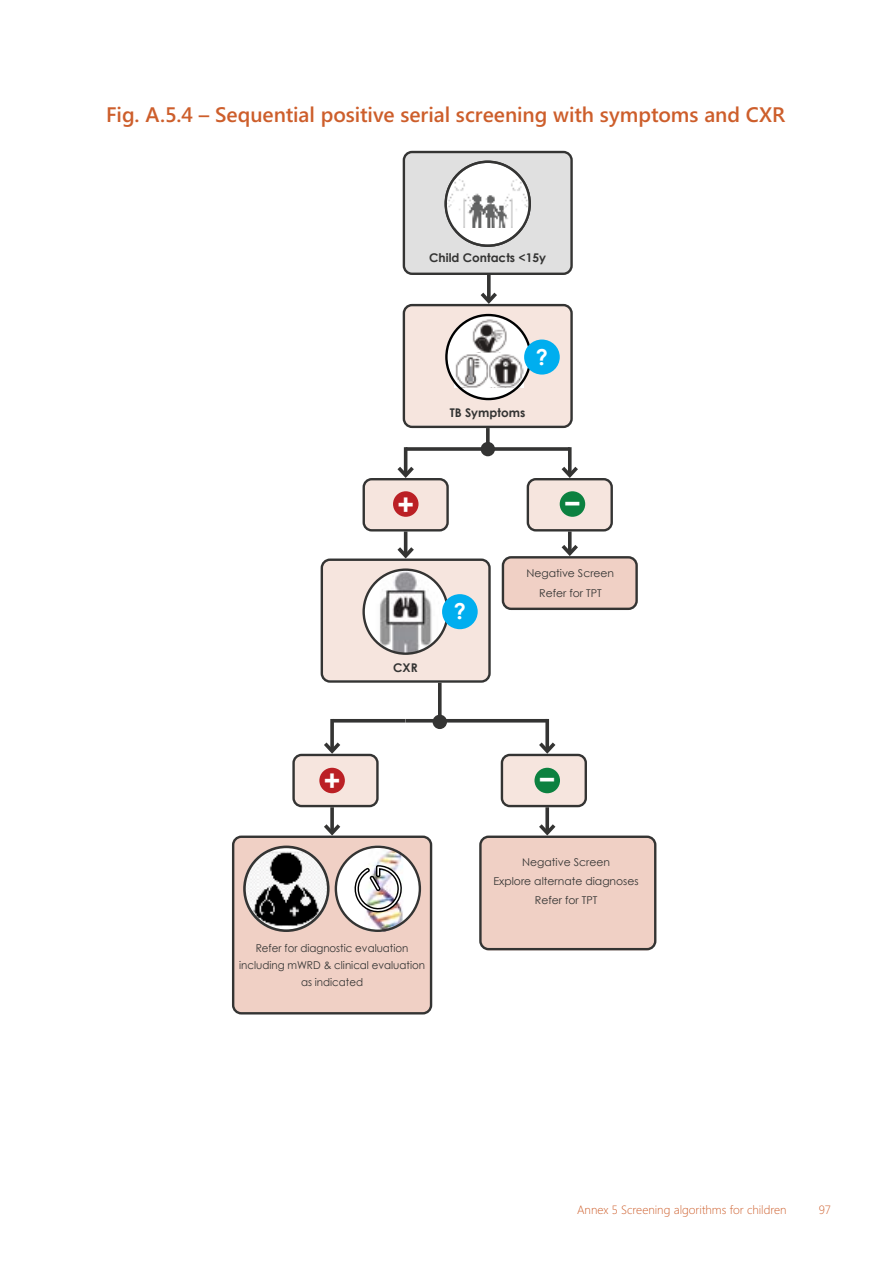
<style>
.page{position:relative;width:893px;height:1263px;background:#fff}
.page>*{position:absolute;margin:0;border:0;box-sizing:border-box;transform-origin:0 0}
.t1{font:700 28.8px "Century Gothic";color:#fff}
.t2{font:700 28.8px "Century Gothic";color:#fff}
.t3{font:700 21.6px "Century Gothic";color:#fff}
.Head3{font:600 21px "Segoe UI";letter-spacing:-.005em;color:#cd5e2b}
.t4{font:300 12px "Segoe UI";color:#cd5e2b}
.t5{font:700 12px "Century Gothic";color:#343433}
.t6{font:10.8px/19.4px "Century Gothic";color:#343433;text-align:center}
.t7{font:10.8px/17.1px "Century Gothic";color:#343433;text-align:center;scale:.95 1}
</style>
<div class="page">
<div style="left:364px;top:479px;width:84px;height:51px;background:#f6e5de;border-radius:8px"></div>
<div style="left:528px;top:479px;width:84px;height:51px;background:#f6e5de;border-radius:8px"></div>
<div style="left:503px;top:557px;width:134px;height:52px;background:#f0d0c5;border-radius:8px"></div>
<div style="left:294px;top:755px;width:83px;height:51px;background:#f6e5de;border-radius:8px"></div>
<div style="left:502px;top:755px;width:84px;height:51px;background:#f6e5de;border-radius:8px"></div>
<div style="left:404px;top:152px;width:168px;height:122px;background:#e0e0e0;border-radius:8px"></div>
<svg style="left:486px;top:428px;width:4px;height:14px"></svg>
<div style="left:481px;top:442px;width:14px;height:14px;background:#343433;border-radius:50%"></div>
<svg style="left:407px;top:447px;width:74px;height:4px"></svg>
<hr style="left:404px;top:447px;width:3px;height:28px;background:#343433">
<svg style="left:397px;top:463px;width:17px;height:15px"></svg>
<div style="left:363px;top:478px;width:86px;height:53px;border:2px solid #343433;border-radius:8px"></div>
<div style="left:527px;top:478px;width:86px;height:53px;border:2px solid #343433;border-radius:8px"></div>
<svg style="left:568px;top:447px;width:4px;height:16px"></svg>
<svg style="left:558px;top:463px;width:24px;height:18px"></svg>
<svg style="left:495px;top:447px;width:75px;height:4px"></svg>
<div style="left:502px;top:556px;width:136px;height:54px;border:2px solid #343433;border-radius:8px"></div>
<svg style="left:568px;top:531px;width:4px;height:10px"></svg>
<svg style="left:558px;top:541px;width:24px;height:18px"></svg>
<svg style="left:330px;top:807px;width:4px;height:13px"></svg>
<svg style="left:324px;top:820px;width:17px;height:15px"></svg>
<svg style="left:438px;top:683px;width:4px;height:32px"></svg>
<div style="left:433px;top:715px;width:14px;height:14px;background:#343433;border-radius:50%"></div>
<hr style="left:333px;top:719px;width:73px;height:3px;background:#343433">
<svg style="left:330px;top:719px;width:4px;height:20px"></svg>
<svg style="left:320px;top:739px;width:24px;height:15px"></svg>
<div style="left:292px;top:754px;width:87px;height:53px;border:2px solid #343433;border-radius:8px"></div>
<div style="left:501px;top:754px;width:86px;height:53px;border:2px solid #343433;border-radius:8px"></div>
<svg style="left:545px;top:719px;width:4px;height:20px"></svg>
<svg style="left:535px;top:739px;width:24px;height:17px"></svg>
<hr style="left:406px;top:719px;width:141px;height:3px;background:#343433">
<svg style="left:545px;top:807px;width:4px;height:13px"></svg>
<svg style="left:539px;top:820px;width:17px;height:15px"></svg>
<hr style="left:404px;top:531px;width:3px;height:25px;background:#343433">
<svg style="left:397px;top:543px;width:17px;height:15px"></svg>
<div style="left:403px;top:151px;width:170px;height:124px;border:2px solid #343433;border-radius:8px"></div>
<svg style="left:487px;top:274px;width:4px;height:15px"></svg>
<svg style="left:477px;top:289px;width:24px;height:15px"></svg>
<div style="left:560px;top:491px;width:25px;height:26px;background:#0c8140;border-radius:50%"></div>
<div style="left:393px;top:491px;width:25px;height:26px;background:#bb2025;border-radius:50%"></div>
<div style="left:319px;top:768px;width:26px;height:25px;background:#bb2025;border-radius:50%"></div>
<div style="left:534px;top:768px;width:26px;height:25px;background:#0c8140;border-radius:50%"></div>
<div style="left:481px;top:837px;width:174px;height:113px;background:#f0d0c5;border-radius:8px"></div>
<div style="left:479px;top:835px;width:177px;height:115px;border:2px solid #343433;border-radius:8px"></div>
<div style="left:404px;top:305px;width:168px;height:121px;background:#f6e5de;border-radius:8px"></div>
<div style="left:403px;top:304px;width:170px;height:124px;border:2px solid #343433;border-radius:8px"></div>
<svg style="left:445px;top:314px;width:87px;height:86px;background:#d3d3d3"></svg>
<img style="left:455px;top:351px;width:34px;height:36px">
<img style="left:472px;top:320px;width:35px;height:33px">
<img style="left:488px;top:355px;width:35px;height:32px">
<div style="left:445px;top:314px;width:87px;height:86px;border:2px solid #000;border-radius:50%"></div>
<div style="left:524px;top:339px;width:36px;height:36px;background:#00aeef;border-radius:50%"></div>
<div style="left:322px;top:560px;width:167px;height:120px;background:#f6e5de;border-radius:8px"></div>
<div style="left:321px;top:558px;width:170px;height:125px;border:2px solid #343433;border-radius:8px"></div>
<svg style="left:364px;top:570px;width:84px;height:84px"></svg>
<img style="left:369px;top:571px;width:71px;height:83px">
<div style="left:362px;top:568px;width:87px;height:87px;border:2px solid #343433;border-radius:50%"></div>
<div style="left:442px;top:594px;width:36px;height:35px;background:#00aeef;border-radius:50%"></div>
<img style="left:447px;top:180px;width:81px;height:48px">
<svg style="left:446px;top:162px;width:84px;height:84px;background:#e1e1e1"></svg>
<div style="left:444px;top:161px;width:87px;height:86px;border:2px solid #343433;border-radius:50%"></div>
<div style="left:234px;top:837px;width:196px;height:176px;background:#f0d0c5;border-radius:8px"></div>
<div style="left:232px;top:835px;width:200px;height:179px;border:2px solid #343433;border-radius:8px"></div>
<div style="left:336px;top:847px;width:84px;height:84px;background:#fff;border-radius:50%"></div>
<img style="left:364px;top:848px;width:39px;height:84px">
<div style="left:335px;top:845px;width:86px;height:87px;border:2px solid #343433;border-radius:50%"></div>
<img style="left:354px;top:864px;width:48px;height:50px">
<img style="left:244px;top:851px;width:82px;height:75px">
<div style="left:243px;top:845px;width:87px;height:87px;border:3px solid #343433;border-radius:50%"></div>
<p class="Head3" style="left:106px;top:99px;width:680px">Fig. A.5.4 – Sequential positive serial screening with symptoms and CXR</p>
<p class="t5" style="left:429px;top:249px;width:118px">Child Contacts &lt;15y</p>
<p class="t3" style="left:536px;top:340px;width:14px">?</p>
<p class="t5" style="left:450px;top:404px;width:77px">TB Symptoms</p>
<p class="t1" style="left:397px;top:482px;width:19px">+</p>
<p class="t2" style="left:564px;top:482px;width:19px">−</p>
<p class="t5" style="left:393px;top:659px;width:26px">CXR</p>
<p class="t3" style="left:454px;top:595px;width:14px">?</p>
<p class="t6" style="left:526px;top:564px;width:89px">Negative Screen<br>Refer for TPT</p>
<p class="t1" style="left:323px;top:759px;width:19px">+</p>
<p class="t2" style="left:539px;top:758px;width:19px">−</p>
<p class="t7" style="left:239px;top:939px;width:197px">Refer for diagnostic evaluation including mWRD &amp; clinical evaluation as indicated</p>
<p class="t6" style="left:493px;top:852px;width:147px">Negative Screen<br>Explore alternate diagnoses<br>Refer for TPT</p>
<p class="t4" style="left:577px;top:1202px;width:211px">Annex 5 Screening algorithms for children</p>
<p class="t4" style="left:819px;top:1202px;width:14px">97</p>
</div>
